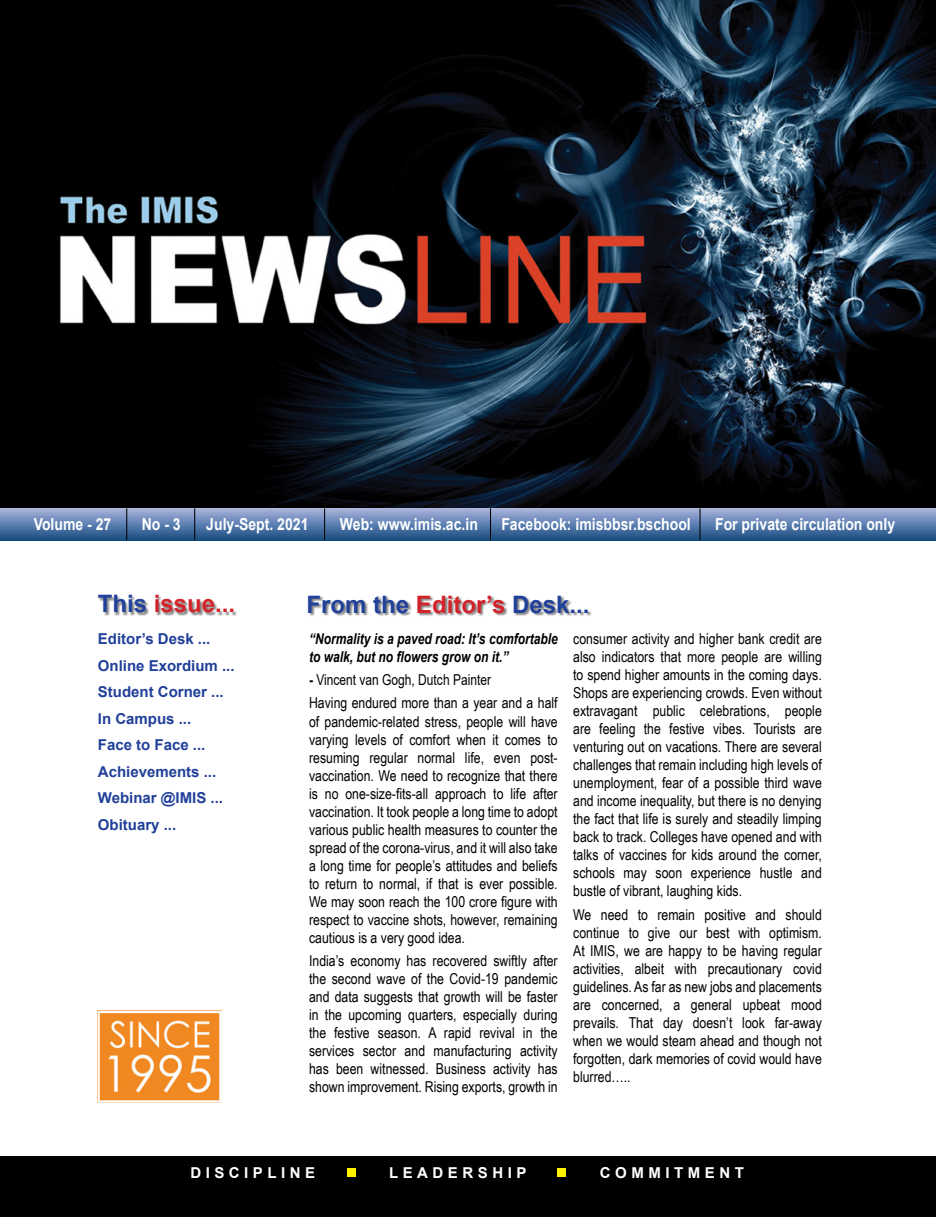
<style>
.page{position:relative;width:936px;height:1217px;background:#fff}
.page>*{position:absolute;margin:0;border:0;box-sizing:border-box;transform-origin:0 0}
.t1{font:700 24px "Arial";color:#21409a}
.t2{font:700 24px "Arial";color:#d2232a}
.t3{font:700 16.5px "Arial";color:#fff;scale:.85 1}
.t4{font:15px/18px "Arial Narrow";color:#000;text-align:justify}
.t5{font:700 15px/26.5px "Arial";color:#21409a}
.t6{font:italic 700 15px/18px "Arial";color:#000;scale:.8 1}
.t7{font:700 15px "Arial";letter-spacing:.3em;color:#fff}
.t8{font:15px "Arial";color:#000;scale:.8 1}
.s1{color:#21409a}
.s2{color:#d2232a}
.s3{font-weight:700}
</style>
<div class="page">
<img style="left:0;top:0;width:935px;height:508px">
<div style="left:0;top:1155px;width:935px;height:61px;background:#000"></div>
<div style="left:0;top:508px;width:935px;height:32px;background:linear-gradient(to bottom,#a9b4df,#1d5185)"></div>
<hr style="left:126px;top:508px;width:1px;height:32px;background:#000">
<hr style="left:194px;top:508px;width:1px;height:32px;background:#000">
<hr style="left:324px;top:508px;width:1px;height:32px;background:#000">
<hr style="left:490px;top:508px;width:1px;height:32px;background:#000">
<hr style="left:699px;top:508px;width:1px;height:32px;background:#000">
<div style="left:98px;top:595px;width:139px;height:20px;background:#000;opacity:.5"></div>
<div style="left:347px;top:1168px;width:8px;height:8px;background:#fff200"></div>
<div style="left:557px;top:1168px;width:8px;height:8px;background:#fff200"></div>
<div style="left:308px;top:596px;width:283px;height:20px;background:#000;opacity:.5"></div>
<img style="left:98px;top:1010px;width:123px;height:91px">
<p class="t3" style="left:34px;top:512px;width:93px">Volume - 27</p>
<p class="t3" style="left:142px;top:512px;width:47px">No - 3</p>
<p class="t3" style="left:206px;top:512px;width:122px">July-Sept. 2021</p>
<p class="t3" style="left:340px;top:512px;width:164px">Web: www.imis.ac.in</p>
<p class="t3" style="left:501px;top:512px;width:224px">Facebook: imisbbsr.bschool</p>
<p class="t3" style="left:715px;top:512px;width:213px">For private circulation only</p>
<h1 class="t2" style="left:98px;top:587px;width:139px"><span class="s1">This</span> issue...</h1>
<h1 class="t1" style="left:306px;top:587px;width:284px">From the <span class="s2">Editor’s</span> Desk...</h1>
<p class="t6" style="left:309px;top:630px;width:312px">“Normality is a paved road: It’s comfortable to walk, but no flowers grow on it.”</p>
<p class="t8" style="left:309px;top:669px;width:229px"><span class="s3">-</span> Vincent van Gogh, Dutch Painter</p>
<p class="t4" style="left:309px;top:693px;width:250px">Having endured more than a year and a half of pandemic-related stress, people will have varying levels of comfort when it comes to resuming regular normal life, even post&shy;vaccination. We need to recognize that there is no one-size-fits-all approach to life after vaccination. It took people a long time to adopt various public health measures to counter the spread of the corona-virus, and it will also take a long time for people’s attitudes and beliefs to return to normal, if that is ever possible.<br>We may soon reach the 100 crore figure with respect to vaccine shots, however, remaining cautious is a very good idea.</p>
<p class="t4" style="left:309px;top:950px;width:250px">India’s economy has recovered swiftly after the second wave of the Covid-19 pandemic and data suggests that growth will be faster in the upcoming quarters, especially during the festive season. A rapid revival in the services sector and manufacturing activity has been witnessed. Business activity has shown improvement. Rising exports, growth in</p>
<p class="t4" style="left:573px;top:629px;width:250px">consumer activity and higher bank credit are also indicators that more people are willing to spend higher amounts in the coming days.<br>Shops are experiencing crowds. Even without extravagant public celebrations, people are feeling the festive vibes. Tourists are venturing out on vacations. There are several challenges that remain including high levels of unemployment, fear of a possible third wave and income inequality, but there is no denying the fact that life is surely and steadily limping back to track. Colleges have opened and with talks of vaccines for kids around the corner, schools may soon experience hustle and bustle of vibrant, laughing kids.</p>
<p class="t4" style="left:573px;top:904px;width:250px">We need to remain positive and should continue to give our best with optimism.<br>At IMIS, we are happy to be having regular activities, albeit with precautionary covid guidelines. As far as new jobs and placements are concerned, a general upbeat mood prevails. That day doesn’t look far-away when we would steam ahead and though not forgotten, dark memories of covid would have blurred…..</p>
<p class="t5" style="left:98px;top:625px;width:138px">Editor’s Desk ...<br>Online Exordium ...<br>Student Corner ...<br>In Campus ...<br>Face to Face ...<br>Achievements ...<br>Webinar @IMIS ...<br>Obituary ...</p>
<p class="t7" style="left:190px;top:1161px;width:126px">DISCIPLINE</p>
<p class="t7" style="left:389px;top:1161px;width:139px">LEADERSHIP</p>
<p class="t7" style="left:600px;top:1161px;width:145px">COMMITMENT</p>
</div>
